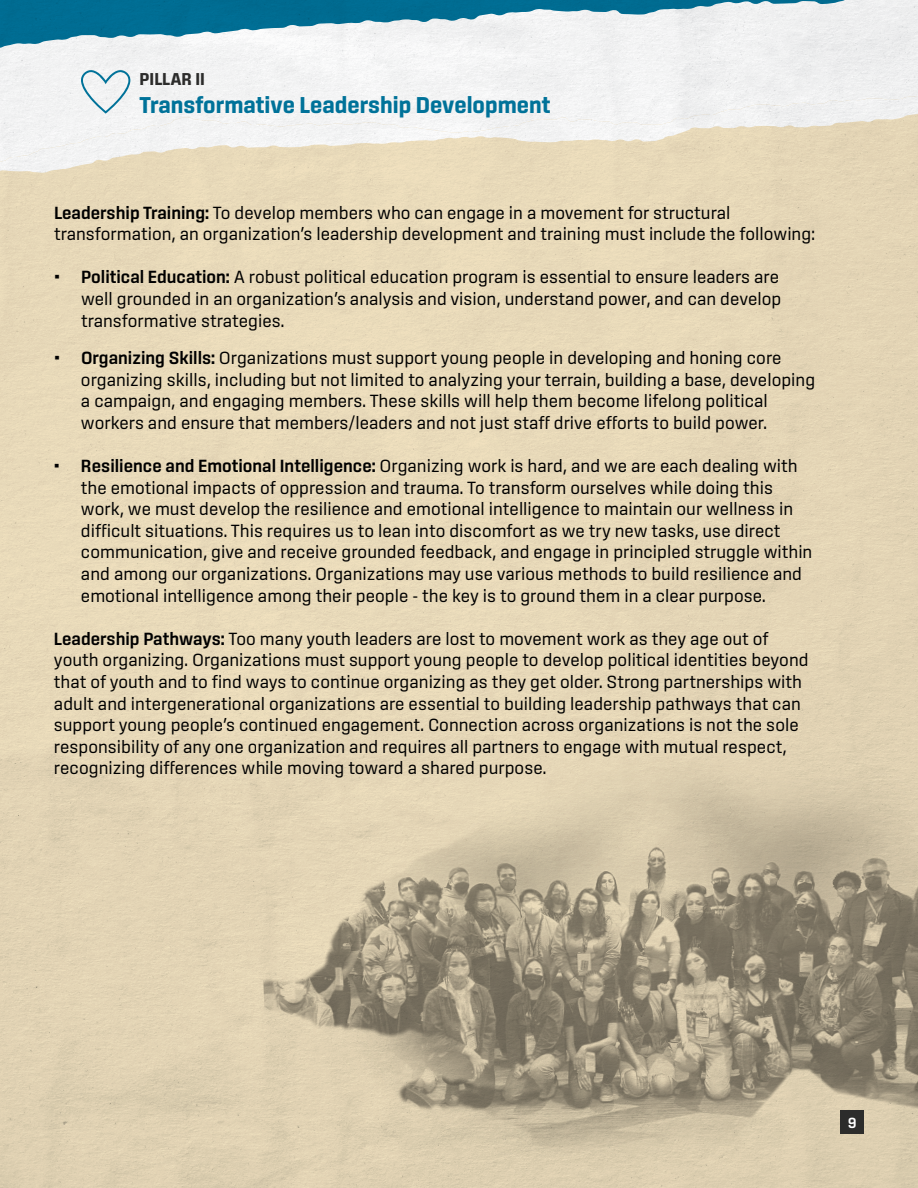
<style>
.page{position:relative;width:918px;height:1188px;background:#fff}
.page>*{position:absolute;margin:0;border:0;box-sizing:border-box;transform-origin:0 0}
.t1{font:700 23.4px "Sinter";color:#007299}
.t2{font:18px/21.6px "Sinter";color:#000}
.t3{font:700 17.55px "Sinter";color:#2c2c2b}
.t4{font:600 15px "Sinter";color:#fff}
.s1{font-weight:600}
</style>
<div class="page">
<img style="left:0;top:0;width:918px;height:1188px">
<img style="left:256px;top:735px;width:662px;height:453px">
<svg style="left:81px;top:70px;width:49px;height:44px"></svg>
<p class="t3" style="left:140px;top:68px;width:67px">PILLAR II</p>
<p class="t1" style="left:140px;top:91px;width:412px">Transformative Leadership Development</p>
<p class="t2" style="left:54px;top:201px;width:762px"><span class="s1">Leadership Training:</span> To develop members who can engage in a movement for structural transformation, an organization’s leadership development and training must include the following:</p>
<p class="t2" style="left:81px;top:266px;width:702px;text-indent:-27px"><span class="s1">• Political Education:</span> A robust political education program is essential to ensure leaders are well grounded in an organization’s analysis and vision, understand power, and can develop transformative strategies.</p>
<p class="t2" style="left:81px;top:347px;width:736px;text-indent:-27px"><span class="s1">• Organizing Skills:</span> Organizations must support young people in developing and honing core organizing skills, including but not limited to analyzing your terrain, building a base, developing a campaign, and engaging members. These skills will help them become lifelong political workers and ensure that members/leaders and not just staff drive efforts to build power.</p>
<p class="t2" style="left:81px;top:455px;width:733px;text-indent:-27px"><span class="s1">• Resilience and Emotional Intelligence:</span> Organizing work is hard, and we are each dealing with the emotional impacts of oppression and trauma. To transform ourselves while doing this work, we must develop the resilience and emotional intelligence to maintain our wellness in difficult situations. This requires us to lean into discomfort as we try new tasks, use direct communication, give and receive grounded feedback, and engage in principled struggle within and among our organizations. Organizations may use various methods to build resilience and emotional intelligence among their people - the key is to ground them in a clear purpose.</p>
<p class="t2" style="left:54px;top:628px;width:756px"><span class="s1">Leadership Pathways:</span> Too many youth leaders are lost to movement work as they age out of youth organizing. Organizations must support young people to develop political identities beyond that of youth and to find ways to continue organizing as they get older. Strong partnerships with adult and intergenerational organizations are essential to building leadership pathways that can support young people’s continued engagement. Connection across organizations is not the sole responsibility of any one organization and requires all partners to engage with mutual respect, recognizing differences while moving toward a shared purpose.</p>
<p class="t4" style="left:848px;top:1114px;width:10px">9</p>
</div>
